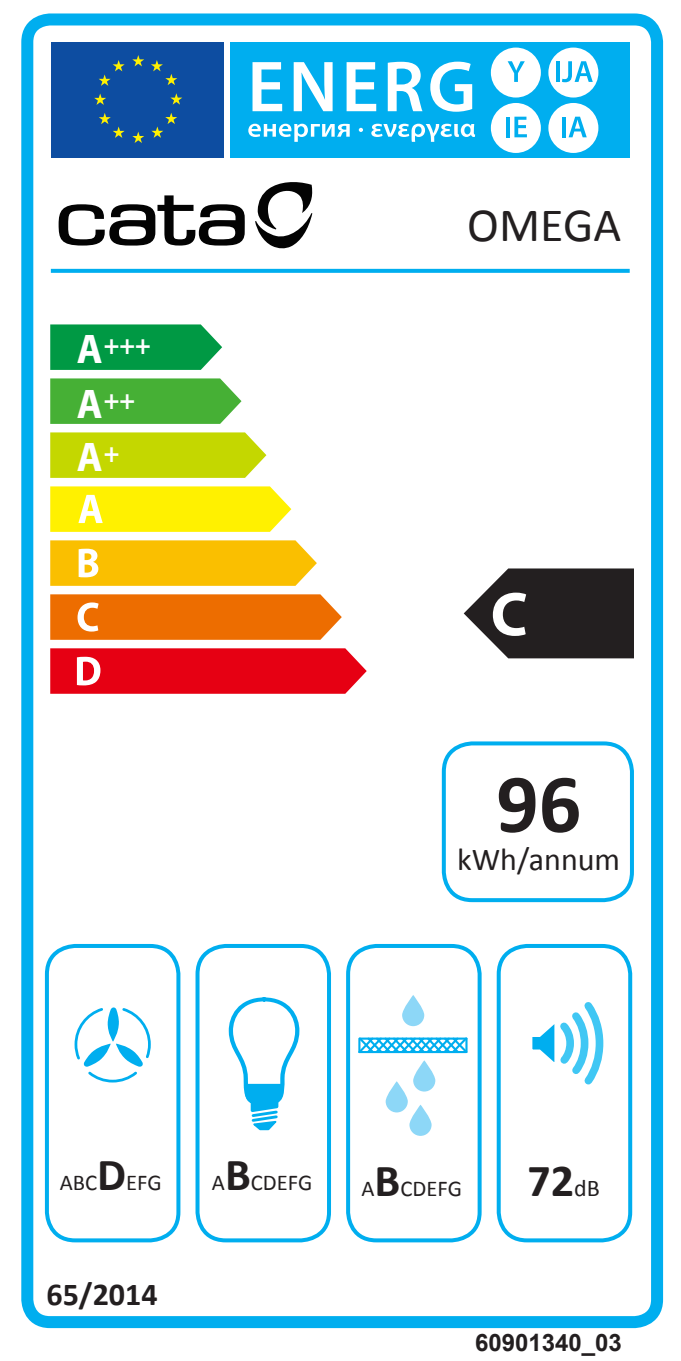
<style>
.page{position:relative;width:681px;height:1361px;background:#fff}
.page>*{position:absolute;margin:0;border:0;box-sizing:border-box;transform-origin:0 0}
.t1{font:700 84px "Calibri";color:#231f20}
.t2{font:48px "Calibri";color:#231f20}
.t3{font:700 46px "Calibri";color:#231f20}
.t4{font:700 41.6px "Myriad Pro";color:#fff;scale:.95 1}
.t5{font:32px "Calibri";color:#231f20}
.t6{font:700 32px "Calibri";color:#231f20}
.t7{font:700 27.6px/54.8px "Myriad Pro";color:#fff;scale:.95 1}
.t8{font:700 24px "Arial";color:#231f20}
.t9{font:22.4px "Calibri";color:#231f20}
.s1{font-size:41.6px}
.s2{font-weight:700;font-size:46px}
.s3{font-size:22.8px}
.s4{font-weight:400;font-size:24px}
</style>
<div class="page">
<div style="left:21px;top:13px;width:641px;height:1315px;border:12px solid #00aeef;border-radius:23px"></div>
<div style="left:52px;top:42px;width:172px;height:116px;background:#0d4da1"></div>
<div style="left:230px;top:42px;width:399px;height:116px;background:#00aeef"></div>
<svg style="left:151px;top:60px;width:26px;height:25px"></svg>
<svg style="left:132px;top:55px;width:12px;height:11px"></svg>
<svg style="left:99px;top:60px;width:26px;height:26px"></svg>
<svg style="left:94px;top:93px;width:12px;height:12px"></svg>
<svg style="left:99px;top:113px;width:26px;height:25px"></svg>
<svg style="left:132px;top:132px;width:12px;height:11px"></svg>
<svg style="left:151px;top:113px;width:26px;height:25px"></svg>
<svg style="left:170px;top:93px;width:12px;height:12px"></svg>
<svg style="left:252px;top:62px;width:30px;height:49px"></svg>
<svg style="left:293px;top:62px;width:39px;height:49px"></svg>
<svg style="left:346px;top:62px;width:30px;height:49px"></svg>
<svg style="left:387px;top:62px;width:35px;height:49px"></svg>
<svg style="left:430px;top:62px;width:42px;height:50px"></svg>
<svg style="left:248px;top:124px;width:101px;height:18px"></svg>
<svg style="left:358px;top:128px;width:5px;height:4px"></svg>
<svg style="left:371px;top:124px;width:104px;height:18px"></svg>
<div style="left:490px;top:48px;width:50px;height:50px;background:#fff;border-radius:50%"></div>
<svg style="left:507px;top:61px;width:17px;height:21px"></svg>
<div style="left:548px;top:48px;width:50px;height:50px;background:#fff;border-radius:50%"></div>
<div style="left:490px;top:103px;width:50px;height:50px;background:#fff;border-radius:50%"></div>
<hr style="left:506px;top:117px;width:4px;height:20px;background:#00aeef">
<svg style="left:514px;top:117px;width:12px;height:20px"></svg>
<div style="left:548px;top:103px;width:50px;height:50px;background:#fff;border-radius:50%"></div>
<svg style="left:556px;top:61px;width:3px;height:21px"></svg>
<svg style="left:562px;top:61px;width:30px;height:21px"></svg>
<svg style="left:562px;top:117px;width:3px;height:20px"></svg>
<svg style="left:568px;top:117px;width:18px;height:20px"></svg>
<svg style="left:51px;top:269px;width:578px;height:4px;background:#09b1ef"></svg>
<div style="left:45px;top:944px;width:135px;height:298px;border:4px solid #00aeef;border-radius:28px"></div>
<svg style="left:463px;top:568px;width:170px;height:90px"></svg>
<div style="left:441px;top:741px;width:192px;height:161px;border:4px solid #00aeef;border-radius:28px"></div>
<div style="left:195px;top:944px;width:136px;height:298px;border:4px solid #00aeef;border-radius:28px"></div>
<div style="left:346px;top:944px;width:135px;height:298px;border:4px solid #00aeef;border-radius:28px"></div>
<div style="left:496px;top:944px;width:136px;height:298px;border:4px solid #00aeef;border-radius:28px"></div>
<svg style="left:532px;top:1002px;width:71px;height:83px"></svg>
<svg style="left:402px;top:995px;width:22px;height:31px"></svg>
<svg style="left:358px;top:1037px;width:110px;height:17px"></svg>
<svg style="left:385px;top:1081px;width:22px;height:31px"></svg>
<svg style="left:413px;top:1060px;width:22px;height:31px"></svg>
<svg style="left:409px;top:1104px;width:22px;height:32px"></svg>
<svg style="left:74px;top:1007px;width:77px;height:76px"></svg>
<svg style="left:231px;top:997px;width:69px;height:134px"></svg>
<svg style="left:255px;top:182px;width:58px;height:67px"></svg>
<svg style="left:59px;top:195px;width:186px;height:51px"></svg>
<svg style="left:50px;top:432px;width:216px;height:46px;background:#c7d90e"></svg>
<svg style="left:50px;top:378px;width:191px;height:46px;background:#52b542"></svg>
<svg style="left:50px;top:324px;width:172px;height:46px;background:#12a051"></svg>
<svg style="left:50px;top:486px;width:241px;height:46px;background:#fff216"></svg>
<svg style="left:50px;top:540px;width:267px;height:46px;background:#fac415"></svg>
<svg style="left:50px;top:594px;width:291px;height:46px;background:#ee7610"></svg>
<svg style="left:50px;top:648px;width:316px;height:46px;background:#e71223"></svg>
<p class="t7" style="left:77px;top:320px;width:79px"><span class="s1">A</span>+++<br><span class="s1">A</span>++</p>
<h3 class="t4" style="left:77px;top:440px;width:46px">A<sup>+</sup></h3>
<p class="t2" style="left:467px;top:195px;width:155px">OMEGA</p>
<p class="t1" style="left:496px;top:750px;width:87px">96</p>
<p class="t5" style="left:457px;top:839px;width:164px">kWh/annum</p>
<p class="t9" style="left:60px;top:1168px;width:103px">ABC<span class="s2">D</span>EFG</p>
<p class="t6" style="left:46px;top:1274px;width:113px">65/2014</p>
<p class="t9" style="left:212px;top:1168px;width:102px"><span class="s3">A</span><span class="s2">B</span>CDEFG</p>
<p class="t9" style="left:361px;top:1174px;width:102px">A<span class="s2">B</span>CDEFG</p>
<p class="t3" style="left:527px;top:1151px;width:74px">72<span class="s4">dB</span></p>
<p class="t8" style="left:475px;top:1326px;width:148px">60901340_03</p>
</div>
